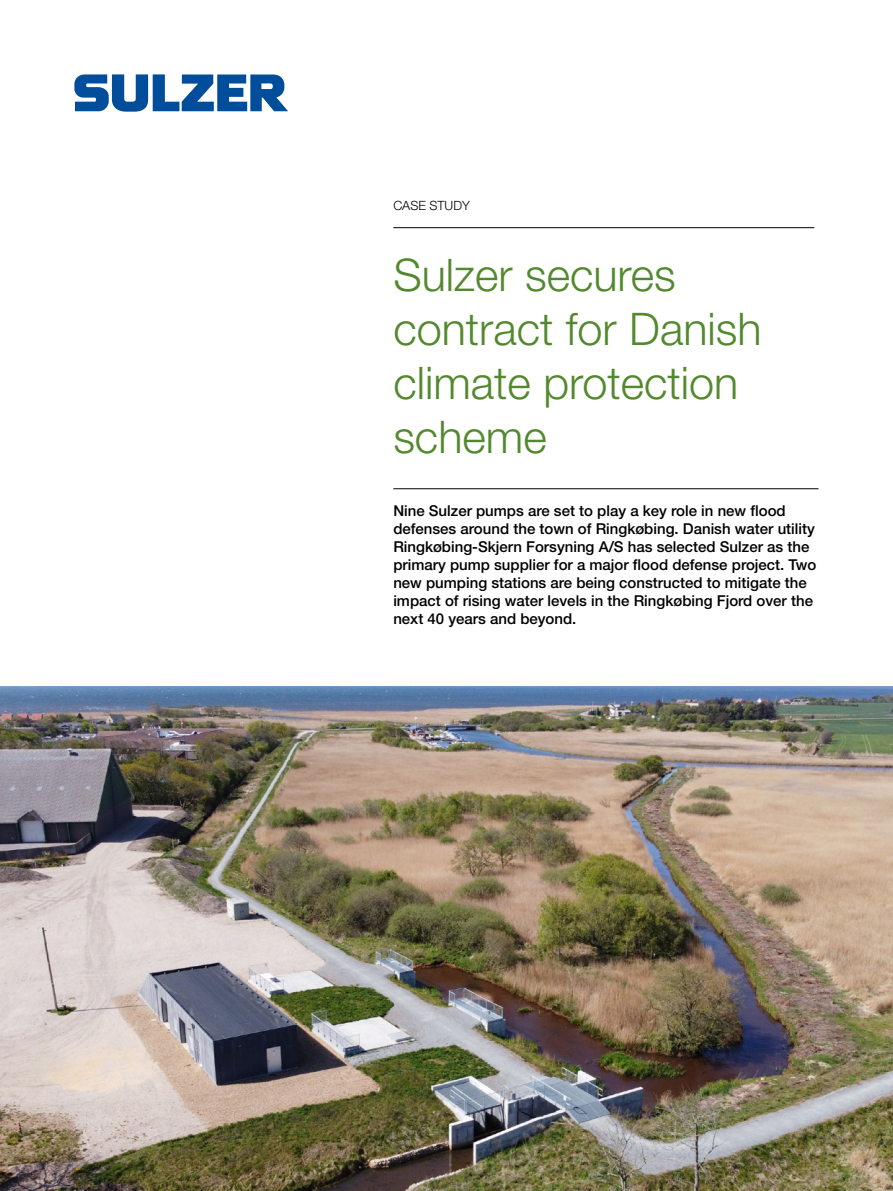
<style>
.page{position:relative;width:893px;height:1191px;background:#fff}
.page>*{position:absolute;margin:0;border:0;box-sizing:border-box;transform-origin:0 0}
.Cover_title_30_pt{font:300 45px/54px "Helvetica Neue LT Pro";color:#53892e}
.Lead_text_10_pt{font:500 15px/18px "Helvetica Neue LT Pro";color:#000}
.Case_study_text{font:300 12.75px "Helvetica Neue LT Pro";color:#000}
</style>
<div class="page">
<hr style="left:393px;top:227px;width:421px;height:1px;background:#000">
<hr style="left:393px;top:488px;width:426px;height:1px;background:#000">
<svg style="left:74px;top:74px;width:214px;height:38px"></svg>
<img style="left:0;top:687px;width:893px;height:504px">
<p class="Case_study_text" style="left:393px;top:197px;width:78px">CASE STUDY</p>
<p class="Cover_title_30_pt" style="left:393px;top:247px;width:370px">Sulzer secures contract for Danish climate protection scheme</p>
<p class="Lead_text_10_pt" style="left:393px;top:501px;width:424px">Nine Sulzer pumps are set to play a key role in new flood defenses around the town of Ringkøbing. Danish water utility Ringkøbing-Skjern Forsyning A/S has selected Sulzer as the primary pump supplier for a major flood defense project. Two new pumping stations are being constructed to mitigate the impact of rising water levels in the Ringkøbing Fjord over the next 40 years and beyond.</p>
</div>
